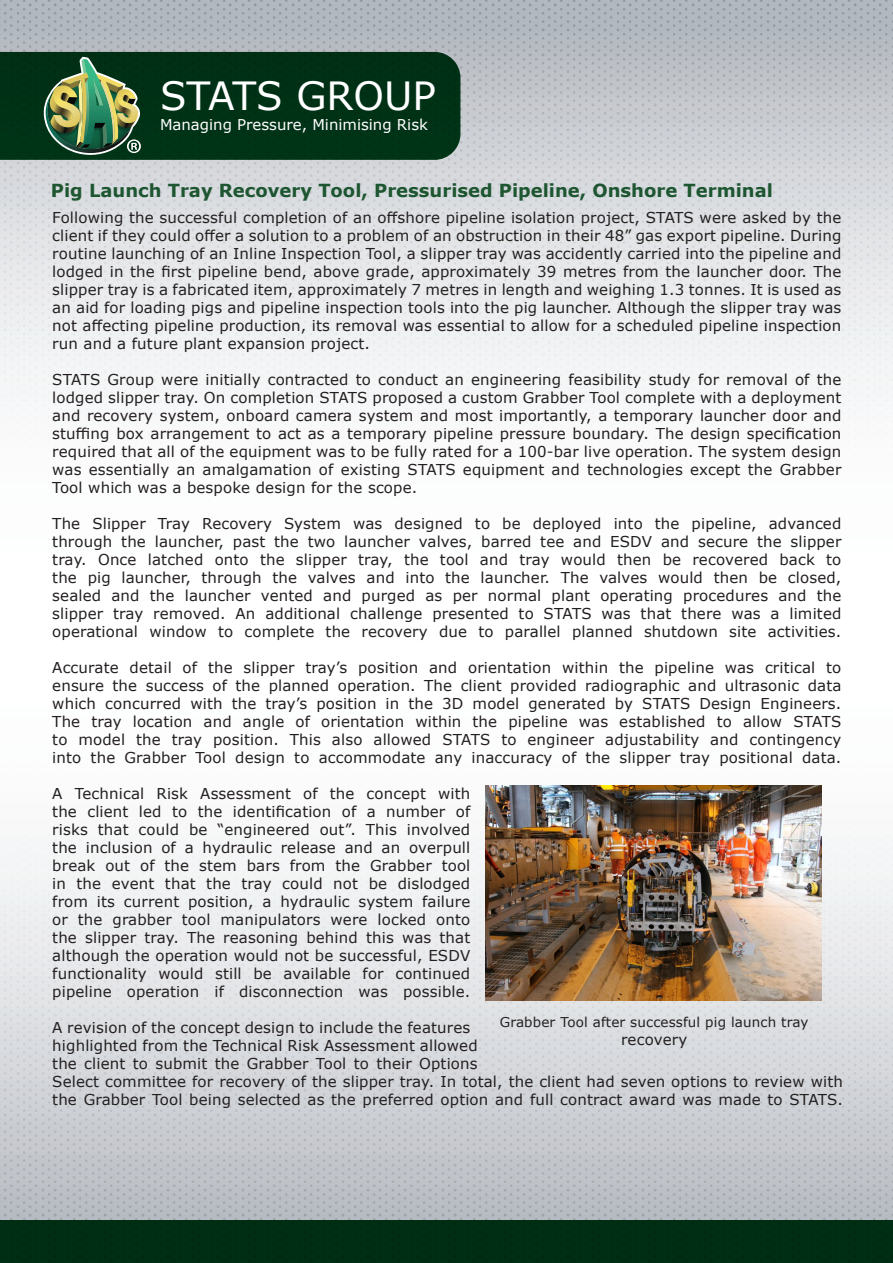
<style>
.page{position:relative;width:893px;height:1263px;background:#fff}
.page>*{position:absolute;margin:0;border:0;box-sizing:border-box;transform-origin:0 0}
.t1{font:38.85px "Verdana";color:#fff}
.t2{font:700 18px "Verdana";color:#1d5630}
.t3{font:15px/18px "Verdana";letter-spacing:.01em;color:#231f20;text-align:justify}
.t4{font:14.85px "Verdana";color:#fff}
.t5{font:13.5px "Verdana";letter-spacing:.01em;color:#231f20}
</style>
<div class="page">
<div style="left:0;top:0;width:893px;height:617px;background:linear-gradient(to bottom,#b8bdc3,#fff)"></div>
<div style="left:0;top:664px;width:893px;height:599px;background:linear-gradient(to bottom,#fff,#b7bbc1)"></div>
<div style="left:0;top:1220px;width:893px;height:43px;background:#002e14"></div>
<div style="left:0;top:52px;width:460px;height:108px;background:#003216"></div>
<img style="left:44px;top:57px;width:97px;height:98px">
<img style="left:485px;top:785px;width:337px;height:215px">
<h1 class="t1" style="left:160px;top:69px;width:277px">STATS GROUP</h1>
<p class="t4" style="left:160px;top:115px;width:269px">Managing Pressure, Minimising Risk</p>
<p class="t2" style="left:51px;top:177px;width:723px">Pig Launch Tray Recovery Tool, Pressurised Pipeline, Onshore Terminal</p>
<p class="t3" style="left:52px;top:208px;width:791px">Following the successful completion of an offshore pipeline isolation project, STATS were asked by the client if they could offer a solution to a problem of an obstruction in their 48” gas export pipeline. During routine launching of an Inline Inspection Tool, a slipper tray was accidently carried into the pipeline and lodged in the first pipeline bend, above grade, approximately 39 metres from the launcher door. The slipper tray is a fabricated item, approximately 7 metres in length and weighing 1.3 tonnes. It is used as an aid for loading pigs and pipeline inspection tools into the pig launcher. Although the slipper tray was not affecting pipeline production, its removal was essential to allow for a scheduled pipeline inspection run and a future plant expansion project.</p>
<p class="t3" style="left:52px;top:370px;width:791px">STATS Group were initially contracted to conduct an engineering feasibility study for removal of the lodged slipper tray. On completion STATS proposed a custom Grabber Tool complete with a deployment and recovery system, onboard camera system and most importantly, a temporary launcher door and stuffing box arrangement to act as a temporary pipeline pressure boundary. The design specification required that all of the equipment was to be fully rated for a 100-bar live operation. The system design was essentially an amalgamation of existing STATS equipment and technologies except the Grabber Tool which was a bespoke design for the scope.</p>
<p class="t3" style="left:52px;top:514px;width:791px">The Slipper Tray Recovery System was designed to be deployed into the pipeline, advanced through the launcher, past the two launcher valves, barred tee and ESDV and secure the slipper tray. Once latched onto the slipper tray, the tool and tray would then be recovered back to the pig launcher, through the valves and into the launcher. The valves would then be closed, sealed and the launcher vented and purged as per normal plant operating procedures and the slipper tray removed. An additional challenge presented to STATS was that there was a limited operational window to complete the recovery due to parallel planned shutdown site activities.</p>
<p class="t3" style="left:52px;top:658px;width:791px">Accurate detail of the slipper tray’s position and orientation within the pipeline was critical to ensure the success of the planned operation. The client provided radiographic and ultrasonic data which concurred with the tray’s position in the 3D model generated by STATS Design Engineers.<br>The tray location and angle of orientation within the pipeline was established to allow STATS to model the tray position. This also allowed STATS to engineer adjustability and contingency into the Grabber Tool design to accommodate any inaccuracy of the slipper tray positional data.</p>
<p class="t3" style="left:52px;top:784px;width:420px">A Technical Risk Assessment of the concept with the client led to the identification of a number of risks that could be “engineered out”. This involved the inclusion of a hydraulic release and an overpull break out of the stem bars from the Grabber tool in the event that the tray could not be dislodged from its current position, a hydraulic system failure or the grabber tool manipulators were locked onto the slipper tray. The reasoning behind this was that although the operation would not be successful, ESDV functionality would still be available for continued pipeline operation if disconnection was possible.</p>
<p class="t3" style="left:52px;top:1018px;width:792px;text-align:left">A revision of the concept design to include the features<br>highlighted from the Technical Risk Assessment allowed<br>the client to submit the Grabber Tool to their Options<br>Select committee for recovery of the slipper tray. In total, the client had seven options to review with the Grabber Tool being selected as the preferred option and full contract award was made to STATS.</p>
<p class="t5" style="left:500px;top:1012px;width:310px">Grabber Tool after successful pig launch tray</p>
<p class="t3" style="left:621px;top:1030px;width:68px">recovery</p>
</div>
